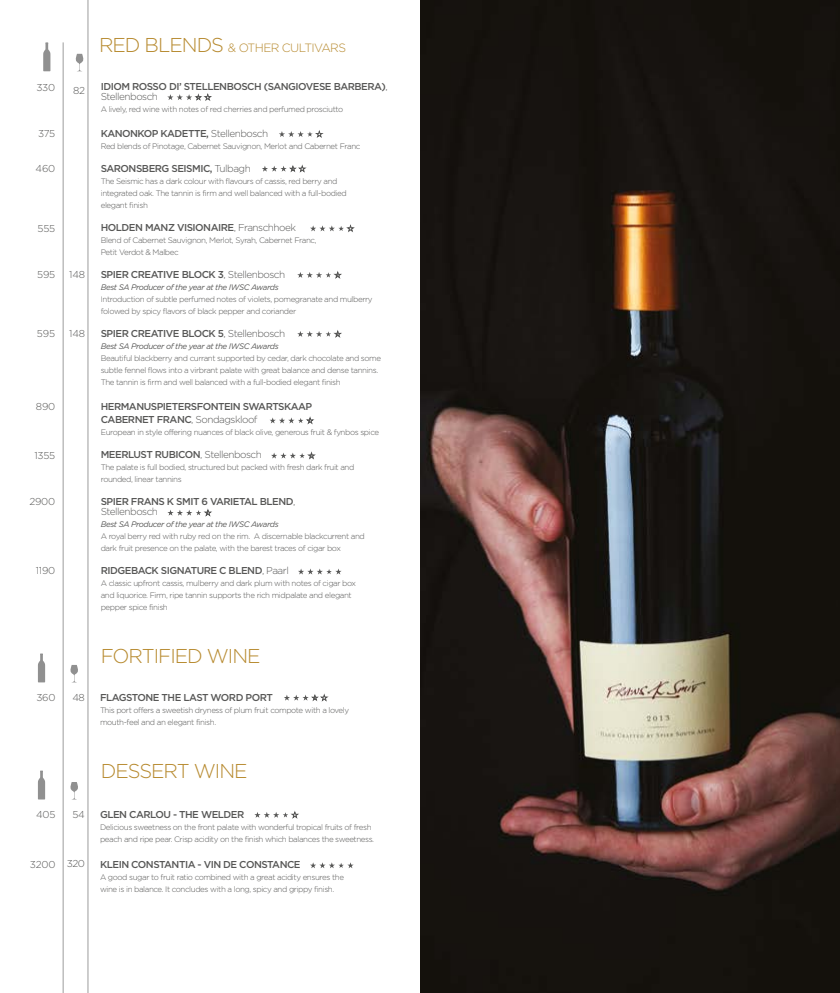
<style>
.page{position:relative;width:840px;height:993px;background:#fff}
.page>*{position:absolute;margin:0;border:0;box-sizing:border-box;transform-origin:0 0}
.t1{font:300 20px "Gotham";letter-spacing:-.05em;color:#b78a2f}
.t2{font:300 12px "Gotham";letter-spacing:-.05em;color:#b78a2f}
.t3{font:500 10px/13px "Gotham HTF";letter-spacing:-.05em;color:#575756}
.t4{font:300 10px "Gotham";letter-spacing:-.025em;color:#575756}
.t5{font:300 10px "Gotham";letter-spacing:-.05em;color:#575756}
.t6{font:300 8px/12px "Gotham";letter-spacing:-.05em;color:#575756}
.t7{font:italic 8px "Gotham HTF";letter-spacing:-.05em;color:#575756}
.s1{font-size:20px}
.s2{font-family:"Gotham";font-weight:300}
</style>
<div class="page">
<hr style="left:87px;top:0;width:1px;height:992px;background:#9d9d9c">
<svg style="left:279px;top:131px;width:43px;height:6px"></svg>
<svg style="left:310px;top:225px;width:44px;height:6px"></svg>
<hr style="left:63px;top:42px;width:1px;height:950px;background:#9d9d9c">
<svg style="left:43px;top:42px;width:7px;height:29px"></svg>
<svg style="left:75px;top:54px;width:9px;height:17px"></svg>
<img style="left:420px;top:0;width:419px;height:992px">
<svg style="left:38px;top:653px;width:7px;height:29px"></svg>
<svg style="left:70px;top:665px;width:8px;height:17px"></svg>
<svg style="left:38px;top:770px;width:7px;height:29px"></svg>
<svg style="left:70px;top:782px;width:8px;height:17px"></svg>
<svg style="left:254px;top:811px;width:44px;height:6px"></svg>
<svg style="left:284px;top:694px;width:43px;height:6px"></svg>
<svg style="left:167px;top:94px;width:44px;height:6px"></svg>
<svg style="left:262px;top:165px;width:43px;height:7px"></svg>
<svg style="left:297px;top:271px;width:44px;height:7px"></svg>
<svg style="left:297px;top:330px;width:44px;height:7px"></svg>
<svg style="left:270px;top:417px;width:43px;height:6px"></svg>
<svg style="left:271px;top:452px;width:44px;height:6px"></svg>
<svg style="left:167px;top:509px;width:44px;height:6px"></svg>
<svg style="left:298px;top:568px;width:43px;height:6px"></svg>
<svg style="left:310px;top:862px;width:43px;height:6px"></svg>
<p class="t4" style="left:36px;top:82px;width:20px">330</p>
<p class="t4" style="left:38px;top:128px;width:19px">375</p>
<p class="t4" style="left:36px;top:163px;width:21px">460</p>
<p class="t4" style="left:73px;top:85px;width:13px">82</p>
<p class="t4" style="left:38px;top:223px;width:19px">555</p>
<p class="t4" style="left:37px;top:269px;width:20px">595</p>
<p class="t4" style="left:69px;top:269px;width:17px">148</p>
<p class="t4" style="left:37px;top:328px;width:20px">595</p>
<p class="t4" style="left:69px;top:328px;width:17px">148</p>
<p class="t4" style="left:36px;top:401px;width:21px">890</p>
<p class="t4" style="left:34px;top:450px;width:22px">1355</p>
<p class="t4" style="left:29px;top:496px;width:27px">2900</p>
<p class="t4" style="left:36px;top:565px;width:21px">1190</p>
<p class="t4" style="left:36px;top:691px;width:21px">360</p>
<p class="t4" style="left:72px;top:691px;width:14px">48</p>
<p class="t4" style="left:36px;top:808px;width:21px">405</p>
<p class="t4" style="left:73px;top:808px;width:14px">54</p>
<p class="t4" style="left:30px;top:858px;width:27px">3200</p>
<p class="t4" style="left:67px;top:857px;width:20px">320</p>
<h2 class="t2" style="left:99px;top:41px;width:248px"><span class="s1">RED BLENDS</span> &amp; OTHER CULTIVARS</h2>
<p class="t3" style="left:101px;top:80px;width:288px">IDIOM ROSSO DI’ STELLENBOSCH (SANGIOVESE BARBERA)<span class="s2">,</span></p>
<p class="t5" style="left:101px;top:91px;width:59px">Stellenbosch</p>
<p class="t6" style="left:101px;top:103px;width:244px">A lively, red wine with notes of red cherries and perfumed prosciutto</p>
<p class="t3" style="left:101px;top:127px;width:169px">KANONKOP KADETTE, <span class="s2">Stellenbosch</span></p>
<p class="t6" style="left:101px;top:140px;width:261px">Red blends of Pinotage, Cabernet Sauvignon, Merlot and Cabernet Franc</p>
<p class="t3" style="left:101px;top:162px;width:151px">SARONSBERG SEISMIC, <span class="s2">Tulbagh</span></p>
<p class="t6" style="left:101px;top:175px;width:247px">The Seismic has a dark colour with flavours of cassis, red berry and integrated oak. The tannin is firm and well balanced with a full-bodied elegant finish</p>
<p class="t3" style="left:101px;top:221px;width:197px">HOLDEN MANZ VISIONAIRE<span class="s2">, Franschhoek</span></p>
<p class="t6" style="left:101px;top:234px;width:217px">Blend of Cabernet Sauvignon, Merlot, Syrah, Cabernet Franc,<br>Petit Verdot &amp; Malbec</p>
<p class="t3" style="left:101px;top:268px;width:186px">SPIER CREATIVE BLOCK 3<span class="s2">, Stellenbosch</span></p>
<p class="t7" style="left:101px;top:283px;width:179px">Best SA Producer of the year at the IWSC Awards</p>
<p class="t6" style="left:101px;top:293px;width:273px">Introduction of subtle perfumed notes of violets, pomegranate and mulberry folowed by spicy flavors of black pepper and coriander</p>
<p class="t3" style="left:101px;top:327px;width:186px">SPIER CREATIVE BLOCK 5<span class="s2">, Stellenbosch</span></p>
<p class="t7" style="left:101px;top:342px;width:179px">Best SA Producer of the year at the IWSC Awards</p>
<p class="t6" style="left:101px;top:352px;width:282px">Beautiful blackberry and currant supported by cedar, dark chocolate and some subtle fennel flows into a virbrant palate with great balance and dense tannins.<br>The tannin is firm and well balanced with a full-bodied elegant finish</p>
<p class="t3" style="left:101px;top:400px;width:213px">HERMANUSPIETERSFONTEIN SWARTSKAAP<br>CABERNET FRANC<span class="s2">, Sondagskloof</span></p>
<p class="t6" style="left:101px;top:426px;width:280px">European in style offering nuances of black olive, generous fruit &amp; fynbos spice</p>
<p class="t3" style="left:101px;top:448px;width:162px">MEERLUST RUBICON<span class="s2">, Stellenbosch</span></p>
<p class="t6" style="left:101px;top:461px;width:255px">The palate is full bodied, structured but packed with fresh dark fruit and rounded, linear tannins</p>
<p class="t3" style="left:101px;top:495px;width:196px">SPIER FRANS K SMIT 6 VARIETAL BLEND<span class="s2">,</span></p>
<p class="t5" style="left:101px;top:506px;width:59px">Stellenbosch</p>
<p class="t7" style="left:101px;top:520px;width:179px">Best SA Producer of the year at the IWSC Awards</p>
<p class="t6" style="left:101px;top:530px;width:265px">A royal berry red with ruby red on the rim. A discernable blackcurrent and dark fruit presence on the palate, with the barest traces of cigar box</p>
<p class="t3" style="left:101px;top:564px;width:189px">RIDGEBACK SIGNATURE C BLEND<span class="s2">, Paarl</span></p>
<p class="t6" style="left:101px;top:577px;width:257px">A classic upfront cassis, mulberry and dark plum with notes of cigar box and liquorice. Firm, ripe tannin supports the rich midpalate and elegant pepper spice finish</p>
<h1 class="t1" style="left:101px;top:645px;width:161px">FORTIFIED WINE</h1>
<p class="t3" style="left:100px;top:690px;width:174px">FLAGSTONE THE LAST WORD PORT</p>
<p class="t6" style="left:100px;top:703px;width:250px">This port offers a sweetish dryness of plum fruit compote with a lovely mouth-feel and an elegant finish.</p>
<h1 class="t1" style="left:101px;top:759px;width:148px">DESSERT WINE</h1>
<p class="t3" style="left:100px;top:807px;width:146px">GLEN CARLOU - THE WELDER</p>
<p class="t6" style="left:100px;top:820px;width:275px">Delicious sweetness on the front palate with wonderful tropical fruits of fresh peach and ripe pear. Crisp acidity on the finish which balances the sweetness.</p>
<p class="t3" style="left:100px;top:857px;width:202px">KLEIN CONSTANTIA - VIN DE CONSTANCE</p>
<p class="t6" style="left:100px;top:870px;width:245px">A good sugar to fruit ratio combined with a great acidity ensures the wine is in balance. It concludes with a long, spicy and grippy finish.</p>
</div>
